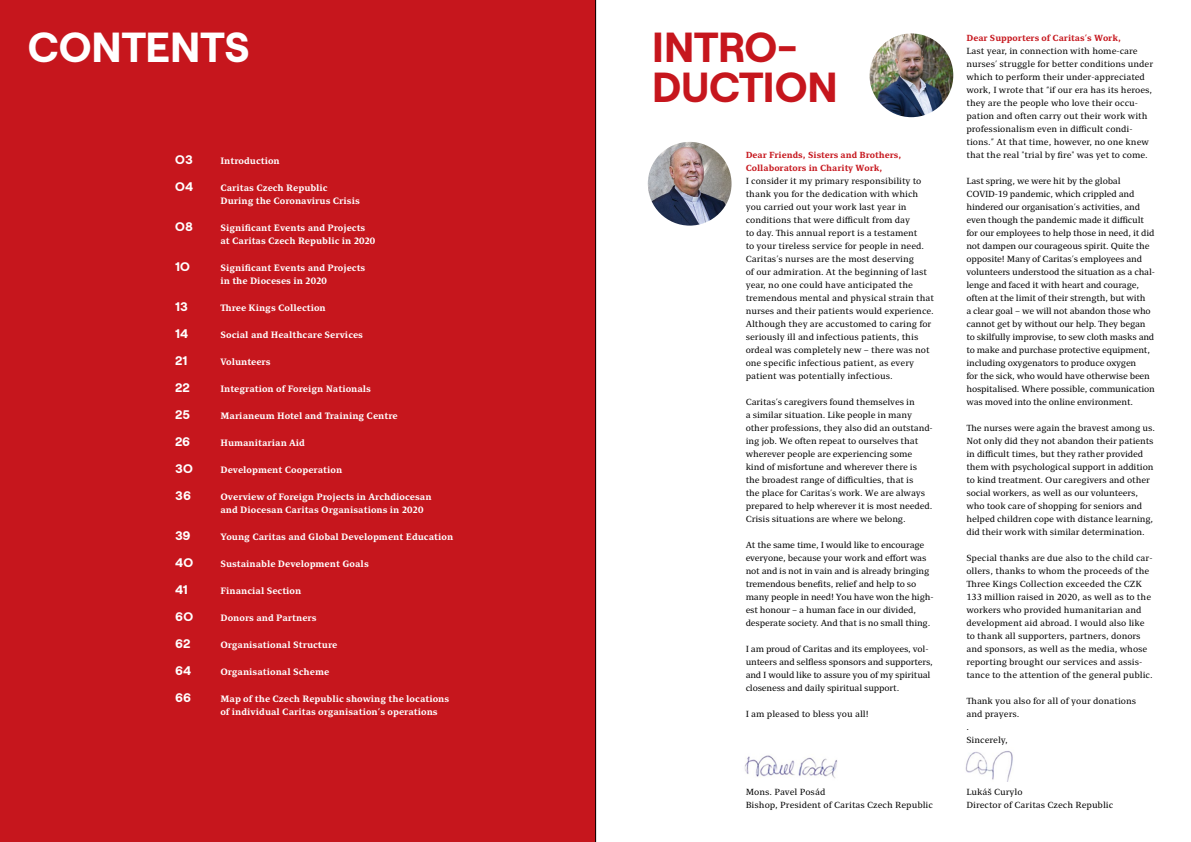
<style>
.page{position:relative;width:1191px;height:842px;background:#fff}
.page>*{position:absolute;margin:0;border:0;box-sizing:border-box;transform-origin:0 0}
.t1{font:700 42px/40px "Roobert";color:#c6161d}
.t2{font:700 42px "Roobert";color:#fff}
.t3{font:700 12.5px/27px "Roobert";color:#fff}
.t4{font:700 9.4px/13px "Clara Serif";color:#fff}
.t5{font:9px/13px "Clara Serif";letter-spacing:-.01em;color:#000}
.t6{font:700 9px/13px "Clara Serif";color:#c6161d}
</style>
<div class="page">
<div style="left:0;top:0;width:595px;height:842px;background:#c6161d"></div>
<img style="left:648px;top:142px;width:83px;height:84px;border-radius:42px">
<img style="left:869px;top:33px;width:84px;height:84px;border-radius:42px">
<img style="left:965px;top:751px;width:48px;height:31px">
<img style="left:744px;top:755px;width:94px;height:23px">
<hr style="left:595px;top:0;width:1px;height:842px;background:#000">
<h1 class="t2" style="left:28px;top:14px;width:223px">CONTENTS</h1>
<h1 class="t1" style="left:652px;top:23px;width:187px">INTRO-<br>DUCTION</h1>
<h2 class="t3" style="left:175px;top:144px;width:20px">O3<br>O4</h2>
<h2 class="t3" style="left:175px;top:211px;width:19px">O8</h2>
<h2 class="t3" style="left:175px;top:251px;width:16px">1O</h2>
<h2 class="t3" style="left:175px;top:291px;width:19px">13<br>14<br>21<br>22<br>25<br>26<br>3O<br>36</h2>
<h2 class="t3" style="left:175px;top:520px;width:20px">39<br>4O<br>41<br>6O<br>62<br>64<br>66</h2>
<p class="t4" style="left:220px;top:154px;width:61px">Introduction</p>
<p class="t4" style="left:220px;top:181px;width:141px">Caritas Czech Republic<br>During the Coronavirus Crisis</p>
<p class="t4" style="left:220px;top:221px;width:156px">Significant Events and Projects at Caritas Czech Republic in 2020</p>
<p class="t4" style="left:220px;top:261px;width:146px">Significant Events and Projects in the Dioceses in 2020</p>
<p class="t4" style="left:220px;top:301px;width:107px">Three Kings Collection</p>
<p class="t4" style="left:220px;top:328px;width:144px">Social and Healthcare Services</p>
<p class="t4" style="left:220px;top:355px;width:52px">Volunteers</p>
<p class="t4" style="left:220px;top:382px;width:152px">Integration of Foreign Nationals</p>
<p class="t4" style="left:220px;top:409px;width:179px">Marianeum Hotel and Training Centre</p>
<p class="t4" style="left:220px;top:436px;width:86px">Humanitarian Aid</p>
<p class="t4" style="left:220px;top:463px;width:123px">Development Cooperation</p>
<p class="t4" style="left:220px;top:490px;width:213px">Overview of Foreign Projects in Archdiocesan and Diocesan Caritas Organisations in 2020</p>
<p class="t4" style="left:220px;top:530px;width:234px">Young Caritas and Global Development Education</p>
<p class="t4" style="left:220px;top:557px;width:150px">Sustainable Development Goals</p>
<p class="t4" style="left:220px;top:584px;width:82px">Financial Section</p>
<p class="t4" style="left:220px;top:611px;width:98px">Donors and Partners</p>
<p class="t4" style="left:220px;top:638px;width:118px">Organisational Structure</p>
<p class="t4" style="left:220px;top:665px;width:110px">Organisational Scheme</p>
<p class="t4" style="left:220px;top:692px;width:230px">Map of the Czech Republic showing the locations of individual Caritas organisation’s operations</p>
<p class="t6" style="left:745px;top:149px;width:157px">Dear Friends, Sisters and Brothers,<br>Collaborators in Charity Work,</p>
<p class="t5" style="left:745px;top:175px;width:190px">I consider it my primary responsibility to thank you for the dedication with which you carried out your work last year in conditions that were difficult from day<br>to day. This annual report is a testament<br>to your tireless service for people in need.<br>Caritas’s nurses are the most deserving<br>of our admiration. At the beginning of last year, no one could have anticipated the tremendous mental and physical strain that nurses and their patients would experience.<br>Although they are accustomed to caring for seriously ill and infectious patients, this ordeal was completely new – there was not one specific infectious patient, as every patient was potentially infectious.</p>
<p class="t5" style="left:745px;top:396px;width:189px">Caritas’s caregivers found themselves in<br>a similar situation. Like people in many other professions, they also did an outstand&shy;ing job. We often repeat to ourselves that wherever people are experiencing some kind of misfortune and wherever there is the broadest range of difficulties, that is<br>the place for Caritas’s work. We are always prepared to help wherever it is most needed.<br>Crisis situations are where we belong.</p>
<p class="t5" style="left:745px;top:539px;width:189px">At the same time, I would like to encourage everyone, because your work and effort was not and is not in vain and is already bringing tremendous benefits, relief and help to so many people in need! You have won the high&shy;est honour – a human face in our divided, desperate society. And that is no small thing.</p>
<p class="t5" style="left:745px;top:643px;width:189px">I am proud of Caritas and its employees, vol&shy;unteers and selfless sponsors and supporters, and I would like to assure you of my spiritual closeness and daily spiritual support.</p>
<p class="t5" style="left:745px;top:708px;width:125px">I am pleased to bless you all!</p>
<p class="t5" style="left:745px;top:786px;width:189px">Mons. Pavel Posád<br>Bishop, President of Caritas Czech Republic</p>
<p class="t6" style="left:966px;top:32px;width:156px">Dear Supporters of Caritas’s Work,</p>
<p class="t5" style="left:966px;top:45px;width:188px">Last year, in connection with home-care nurses’ struggle for better conditions under which to perform their under-appreciated work, I wrote that “if our era has its heroes, they are the people who love their occu&shy;pation and often carry out their work with professionalism even in difficult condi&shy;tions.” At that time, however, no one knew that the real "trial by fire" was yet to come.</p>
<p class="t5" style="left:966px;top:175px;width:190px">Last spring, we were hit by the global COVID-19 pandemic, which crippled and hindered our organisation’s activities, and even though the pandemic made it difficult for our employees to help those in need, it did not dampen our courageous spirit. Quite the opposite! Many of Caritas’s employees and volunteers understood the situation as a chal&shy;lenge and faced it with heart and courage, often at the limit of their strength, but with<br>a clear goal – we will not abandon those who cannot get by without our help. They began to skilfully improvise, to sew cloth masks and to make and purchase protective equipment, including oxygenators to produce oxygen<br>for the sick, who would have otherwise been hospitalised. Where possible, communication was moved into the online environment.</p>
<p class="t5" style="left:966px;top:422px;width:190px">The nurses were again the bravest among us.<br>Not only did they not abandon their patients in difficult times, but they rather provided them with psychological support in addition to kind treatment. Our caregivers and other social workers, as well as our volunteers, who took care of shopping for seniors and helped children cope with distance learning, did their work with similar determination.</p>
<p class="t5" style="left:966px;top:552px;width:188px">Special thanks are due also to the child car&shy;ollers, thanks to whom the proceeds of the Three Kings Collection exceeded the CZK 133 million raised in 2020, as well as to the workers who provided humanitarian and development aid abroad. I would also like to thank all supporters, partners, donors and sponsors, as well as the media, whose reporting brought our services and assis&shy;tance to the attention of the general public.</p>
<p class="t5" style="left:966px;top:695px;width:171px">Thank you also for all of your donations and prayers.<br>.<br>Sincerely,</p>
<p class="t5" style="left:966px;top:786px;width:148px">Lukáš Curylo<br>Director of Caritas Czech Republic</p>
</div>
